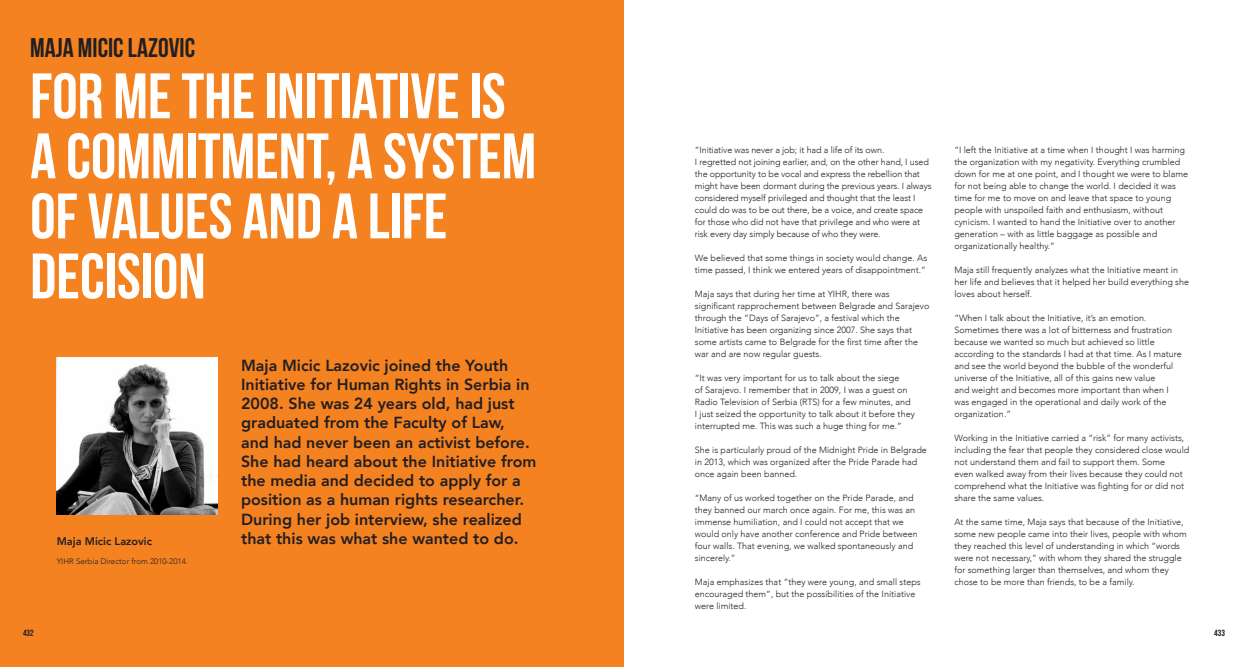
<style>
.page{position:relative;width:1248px;height:667px;background:#fff}
.page>*{position:absolute;margin:0;border:0;box-sizing:border-box;transform-origin:0 0}
.t1{font:700 64px/60px "Bebas Neue";color:#fff}
.t2{font:700 27px "Bebas Neue";color:#231f20}
.t3{font:800 16px/19.2px "Avenir";color:#231f20}
.t4{font:800 11px "Avenir";color:#231f20}
.t5{font:300 9px/12px "Avenir";color:#231f20}
.t6{font:700 9px "Bebas Neue";color:#231f20}
.t7{font:300 8px "Avenir";color:#231f20}
</style>
<div class="page">
<div style="left:0;top:0;width:624px;height:666px;background:#f58220"></div>
<img style="left:57px;top:357px;width:160px;height:157px">
<h2 class="t2" style="left:30px;top:33px;width:166px">MAJA MICIC LAZOVIC</h2>
<h1 class="t1" style="left:30px;top:65px;width:507px">FOR ME THE INITIATIVE IS<br>A COMMITMENT, A SYSTEM<br>OF VALUES AND A LIFE<br>DECISION</h1>
<p class="t3" style="left:241px;top:355px;width:297px">Maja Micic Lazovic joined the Youth Initiative for Human Rights in Serbia in 2008. She was 24 years old, had just graduated from the Faculty of Law, and had never been an activist before.<br>She had heard about the Initiative from the media and decided to apply for a position as a human rights researcher.<br>During her job interview, she realized</p>
<p class="t4" style="left:57px;top:532px;width:97px">Maja Micic Lazovic</p>
<h3 class="t3" style="left:241px;top:528px;width:279px">that this was what she wanted to do.</h3>
<p class="t7" style="left:57px;top:556px;width:133px">YIHR Serbia Director from 2010-2014.</p>
<p class="t5" style="left:694px;top:144px;width:238px">“Initiative was never a job; it had a life of its own.<br>I regretted not joining earlier, and, on the other hand, I used the opportunity to be vocal and express the rebellion that might have been dormant during the previous years. I always considered myself privileged and thought that the least I could do was to be out there, be a voice, and create space for those who did not have that privilege and who were at risk every day simply because of who they were.</p>
<p class="t5" style="left:694px;top:252px;width:234px">We believed that some things in society would change. As time passed, I think we entered years of disappointment.”</p>
<p class="t5" style="left:694px;top:288px;width:236px">Maja says that during her time at YIHR, there was significant rapprochement between Belgrade and Sarajevo through the “Days of Sarajevo”, a festival which the Initiative has been organizing since 2007. She says that some artists came to Belgrade for the first time after the war and are now regular guests.</p>
<p class="t5" style="left:694px;top:372px;width:221px">“It was very important for us to talk about the siege<br>of Sarajevo. I remember that in 2009, I was a guest on Radio Television of Serbia (RTS) for a few minutes, and I just seized the opportunity to talk about it before they interrupted me. This was such a huge thing for me.”</p>
<p class="t5" style="left:694px;top:443px;width:233px">She is particularly proud of the Midnight Pride in Belgrade in 2013, which was organized after the Pride Parade had once again been banned.</p>
<p class="t5" style="left:694px;top:491px;width:224px">“Many of us worked together on the Pride Parade, and they banned our march once again. For me, this was an immense humiliation, and I could not accept that we would only have another conference and Pride between four walls. That evening, we walked spontaneously and sincerely.”</p>
<p class="t5" style="left:694px;top:575px;width:227px">Maja emphasizes that “they were young, and small steps encouraged them”, but the possibilities of the Initiative were limited.</p>
<p class="t5" style="left:954px;top:144px;width:235px">“I left the Initiative at a time when I thought I was harming the organization with my negativity. Everything crumbled down for me at one point, and I thought we were to blame for not being able to change the world. I decided it was time for me to move on and leave that space to young people with unspoiled faith and enthusiasm, without cynicism. I wanted to hand the Initiative over to another generation – with as little baggage as possible and organizationally healthy.”</p>
<p class="t5" style="left:954px;top:264px;width:236px">Maja still frequently analyzes what the Initiative meant in her life and believes that it helped her build everything she loves about herself.</p>
<p class="t5" style="left:954px;top:312px;width:229px">“When I talk about the Initiative, it’s an emotion.<br>Sometimes there was a lot of bitterness and frustration because we wanted so much but achieved so little according to the standards I had at that time. As I mature and see the world beyond the bubble of the wonderful universe of the Initiative, all of this gains new value<br>and weight and becomes more important than when I was engaged in the operational and daily work of the organization.”</p>
<p class="t5" style="left:954px;top:432px;width:236px">Working in the Initiative carried a “risk” for many activists, including the fear that people they considered close would not understand them and fail to support them. Some<br>even walked away from their lives because they could not comprehend what the Initiative was fighting for or did not share the same values.</p>
<p class="t5" style="left:954px;top:516px;width:234px">At the same time, Maja says that because of the Initiative, some new people came into their lives, people with whom they reached this level of understanding in which “words were not necessary,” with whom they shared the struggle for something larger than themselves, and whom they chose to be more than friends, to be a family.</p>
<p class="t6" style="left:23px;top:627px;width:12px">432</p>
<p class="t6" style="left:1214px;top:627px;width:12px">433</p>
</div>
